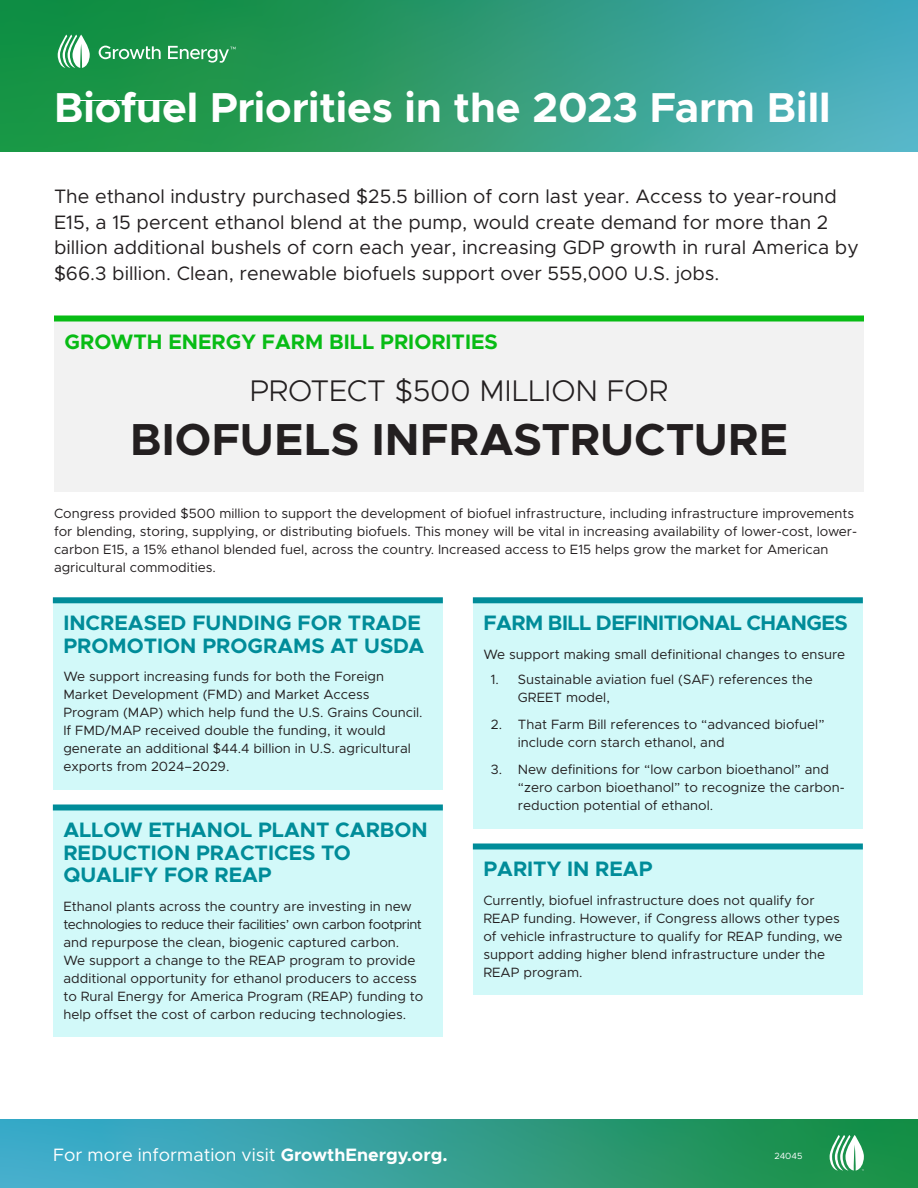
<style>
.page{position:relative;width:918px;height:1188px;background:#fff}
.page>*{position:absolute;margin:0;border:0;box-sizing:border-box;transform-origin:0 0}
.h34{font:700 45px "Metropolis";letter-spacing:.005em;color:#231f20}
.h34-2{font:700 42px "Metropolis";letter-spacing:-.005em;color:#fff}
.h34-3{font:300 30px "Metropolis";color:#231f20}
.subh16_on_16_blue_box{font:700 21px/22.5px "Metropolis";color:#008c99}
.subh_16_on_16_green_box{font:700 21px "Metropolis";color:#08bc15}
.subh16_on_16_blue_box-2{font:700 21px "Metropolis";letter-spacing:-.025em;color:#008c99}
.intro{font:19.5px/25.5px "Metropolis";color:#231f20}
.t1{font:18px "Metropolis";color:#fff}
.b9_box{font:13.5px/18px "Metropolis";color:#231f20}
.b_9_on_12{font:13.5px/18px "Metropolis";color:#231f20}
.t2{font:9px "Metropolis";color:#fff}
.s1{font-weight:700}
</style>
<div class="page">
<svg style="left:0;top:0;width:918px;height:152px;background:#309e78"></svg>
<div style="left:0;top:1119px;width:918px;height:69px;background:linear-gradient(to right,#47afd9,#1a8d3f)"></div>
<svg style="left:830px;top:1135px;width:34px;height:36px"></svg>
<svg style="left:58px;top:35px;width:32px;height:33px"></svg>
<svg style="left:99px;top:46px;width:62px;height:13px"></svg>
<svg style="left:168px;top:46px;width:68px;height:17px"></svg>
<div style="left:54px;top:321px;width:810px;height:171px;background:#f2f2f2"></div>
<div style="left:54px;top:316px;width:810px;height:6px;background:#08bc15"></div>
<div style="left:53px;top:600px;width:390px;height:189px;background:#d2f9f9"></div>
<div style="left:53px;top:597px;width:390px;height:6px;background:#008c99"></div>
<div style="left:473px;top:600px;width:390px;height:228px;background:#d2f9f9"></div>
<div style="left:473px;top:597px;width:390px;height:6px;background:#008c99"></div>
<div style="left:53px;top:807px;width:390px;height:230px;background:#d2f9f9"></div>
<div style="left:53px;top:804px;width:390px;height:6px;background:#008c99"></div>
<div style="left:473px;top:846px;width:390px;height:149px;background:#d2f9f9"></div>
<div style="left:473px;top:843px;width:390px;height:6px;background:#008c99"></div>
<p class="h34-2" style="left:54px;top:81px;width:778px">Biofuel Priorities in the 2023 Farm Bill</p>
<p class="intro" style="left:54px;top:184px;width:806px">The ethanol industry purchased $25.5 billion of corn last year. Access to year-round E15, a 15 percent ethanol blend at the pump, would create demand for more than 2 billion additional bushels of corn each year, increasing GDP growth in rural America by $66.3 billion. Clean, renewable biofuels support over 555,000 U.S. jobs.</p>
<p class="subh_16_on_16_green_box" style="left:64px;top:328px;width:435px">GROWTH ENERGY FARM BILL PRIORITIES</p>
<p class="h34-3" style="left:250px;top:372px;width:420px">PROTECT $500 MILLION FOR</p>
<p class="h34" style="left:130px;top:411px;width:659px">BIOFUELS INFRASTRUCTURE</p>
<p class="b_9_on_12" style="left:54px;top:504px;width:805px">Congress provided $500 million to support the development of biofuel infrastructure, including infrastructure improvements for blending, storing, supplying, or distributing biofuels. This money will be vital in increasing availability of lower-cost, lower&shy;carbon E15, a 15% ethanol blended fuel, across the country. Increased access to E15 helps grow the market for American agricultural commodities.</p>
<p class="subh16_on_16_blue_box" style="left:63px;top:612px;width:362px">INCREASED FUNDING FOR TRADE<br>PROMOTION PROGRAMS AT USDA</p>
<p class="b9_box" style="left:63px;top:668px;width:361px">We support increasing funds for both the Foreign Market Development (FMD) and Market Access Program (MAP) which help fund the U.S. Grains Council.<br>If FMD/MAP received double the funding, it would generate an additional $44.4 billion in U.S. agricultural exports from 2024–2029.</p>
<p class="subh16_on_16_blue_box" style="left:63px;top:819px;width:366px">ALLOW ETHANOL PLANT CARBON<br>REDUCTION PRACTICES TO<br>QUALIFY FOR REAP</p>
<p class="b9_box" style="left:63px;top:897px;width:362px">Ethanol plants across the country are investing in new technologies to reduce their facilities’ own carbon footprint and repurpose the clean, biogenic captured carbon.<br>We support a change to the REAP program to provide additional opportunity for ethanol producers to access to Rural Energy for America Program (REAP) funding to help offset the cost of carbon reducing technologies.</p>
<p class="subh16_on_16_blue_box-2" style="left:483px;top:610px;width:366px">FARM BILL DEFINITIONAL CHANGES</p>
<p class="b9_box" style="left:483px;top:645px;width:363px">We support making small definitional changes to ensure</p>
<p class="b_9_on_12" style="left:518px;top:671px;width:296px;text-indent:-27px">1. Sustainable aviation fuel (SAF) references the<br>GREET model,</p>
<p class="b_9_on_12" style="left:518px;top:716px;width:308px;text-indent:-27px">2. That Farm Bill references to “advanced biofuel” include corn starch ethanol, and</p>
<p class="b_9_on_12" style="left:518px;top:761px;width:328px;text-indent:-27px">3. New definitions for “low carbon bioethanol” and “zero carbon bioethanol” to recognize the carbon&shy;reduction potential of ethanol.</p>
<p class="subh16_on_16_blue_box" style="left:483px;top:858px;width:171px">PARITY IN REAP</p>
<p class="b9_box" style="left:483px;top:891px;width:361px">Currently, biofuel infrastructure does not qualify for REAP funding. However, if Congress allows other types of vehicle infrastructure to qualify for REAP funding, we support adding higher blend infrastructure under the REAP program.</p>
<h3 class="t1" style="left:53px;top:1144px;width:396px">For more information visit <span class="s1">GrowthEnergy.org.</span></h3>
<p class="t2" style="left:774px;top:1151px;width:30px">24045</p>
</div>
